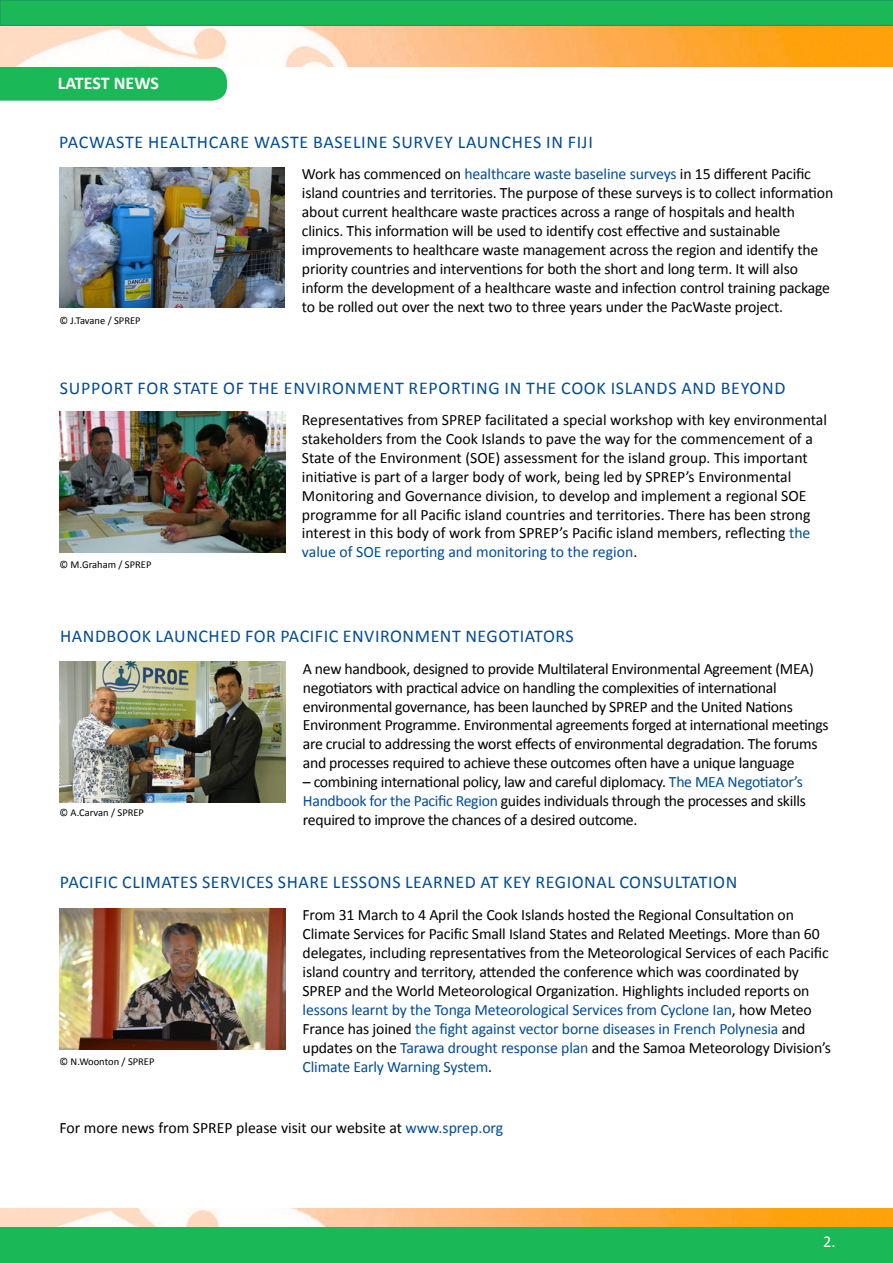
<style>
.page{position:relative;width:893px;height:1263px;background:#fff}
.page>*{position:absolute;margin:0;border:0;box-sizing:border-box;transform-origin:0 0}
.t1{font:18px "Calibri";letter-spacing:.03em;color:#004c98}
.t2{font:700 18px "Calibri";color:#fff}
.t3{font:16.5px "Calibri";color:#fff}
.t4{font:15.75px/18.9px "Calibri";letter-spacing:-.01em;color:#000}
.t5{font:10.5px "Calibri";color:#000}
.s1{color:#004c98}
</style>
<div class="page">
<svg style="left:0;top:0;width:893px;height:26px;background:#1bb557"></svg>
<div style="left:0;top:67px;width:227px;height:34px;background:#1bb857"></div>
<div style="left:0;top:1226px;width:893px;height:37px;background:#1bb857"></div>
<div style="left:823px;top:1235px;width:70px;height:28px;background:#1bb857"></div>
<img style="left:0;top:1208px;width:893px;height:18px">
<img style="left:0;top:26px;width:893px;height:41px">
<img style="left:60px;top:168px;width:225px;height:140px">
<img style="left:60px;top:412px;width:225px;height:140px">
<img style="left:60px;top:662px;width:225px;height:140px">
<img style="left:60px;top:909px;width:225px;height:140px">
<p class="t2" style="left:58px;top:71px;width:103px">LATEST NEWS</p>
<p class="t1" style="left:59px;top:130px;width:57px">Pac Waste</p>
<p class="t1" style="left:148px;top:130px;width:51px">Healthcare</p>
<p class="t1" style="left:254px;top:130px;width:27px">Waste</p>
<p class="t1" style="left:313px;top:130px;width:11px">Base</p>
<p class="t1" style="left:353px;top:130px;width:160px">li ne Survey Launches</p>
<p class="t1" style="left:546px;top:130px;width:45px">in Fiji</p>
<p class="t5" style="left:60px;top:314px;width:83px">© J.Tavane / SPREP</p>
<p class="t4" style="left:302px;top:165px;width:533px">Work has commenced on <span class="s1">healthcare waste baseline surveys</span> in 15 different Pacific island countries and territories. The purpose of these surveys is to collect information about current healthcare waste practices across a range of hospitals and health clinics. This information will be used to identify cost effective and sustainable improvements to healthcare waste management across the region and identify the priority countries and interventions for both the short and long term. It will also inform the development of a healthcare waste and infection control training package to be rolled out over the next two to three years under the PacWaste project.</p>
<p class="t1" style="left:60px;top:376px;width:133px">support for State</p>
<p class="t1" style="left:223px;top:376px;width:37px">of the</p>
<p class="t1" style="left:284px;top:376px;width:254px">Environment reporti ng i n the</p>
<p class="t1" style="left:561px;top:376px;width:224px">Cook Islands and beyond</p>
<p class="t5" style="left:60px;top:558px;width:93px">© M.Graham / SPREP</p>
<p class="t4" style="left:302px;top:410px;width:527px">Representatives from SPREP facilitated a special workshop with key environmental stakeholders from the Cook Islands to pave the way for the commencement of a State of the Environment (SOE) assessment for the island group. This important initiative is part of a larger body of work, being led by SPREP’s Environmental Monitoring and Governance division, to develop and implement a regional SOE programme for all Pacific island countries and territories. There has been strong interest in this body of work from SPREP’s Pacific island members, reflecting <span class="s1">the value of SOE reporting and monitoring to the region</span>.</p>
<p class="t1" style="left:60px;top:625px;width:150px">Handbook launched</p>
<p class="t1" style="left:245px;top:625px;width:232px">for Paci fic Environment Neg</p>
<p class="t1" style="left:498px;top:625px;width:22px">otiat</p>
<p class="t1" style="left:543px;top:625px;width:22px">ors</p>
<p class="t5" style="left:60px;top:806px;width:86px">© A.Carvan / SPREP</p>
<p class="t4" style="left:303px;top:659px;width:527px">A new handbook, designed to provide Multilateral Environmental Agreement (MEA) negotiators with practical advice on handling the complexities of international environmental governance, has been launched by SPREP and the U nited Nations Environment Programme. Environmental agreements forged at international meetings are crucial to addressing the worst effects of environmental degradation. The forums and processes required to achieve these outcomes often have a unique language</p>
<p class="t4" style="left:303px;top:772px;width:504px">– combining international policy, law and careful diplomacy. <span class="s1">The MEA Negotiator’s<br>Handbook for the Pacific Region</span> guides individuals through the processes and skills required to improve the chances of a desired outcome.</p>
<p class="t1" style="left:60px;top:871px;width:91px">Paci fic climates</p>
<p class="t1" style="left:202px;top:871px;width:48px">services</p>
<p class="t1" style="left:278px;top:871px;width:11px">share</p>
<p class="t1" style="left:333px;top:871px;width:212px">lessons learned at key regi</p>
<p class="t1" style="left:572px;top:871px;width:119px">onal consultati</p>
<p class="t1" style="left:713px;top:871px;width:26px">on</p>
<p class="t5" style="left:60px;top:1055px;width:96px">© N .Woonton / SPREP</p>
<p class="t4" style="left:303px;top:906px;width:530px">From 31 March to 4 April the Cook Islands hosted the Regional Consultation on Climate Services for Pacific Small Island States and Related Meetings. More than 60 delegates, including representatives from the Meteorological Services of each Pacific island country and territory, attended the conference which was coordinated by SPREP and the World Meteorological Organization. Highlights included reports on <span class="s1">lessons learnt by the Tonga Meteorological Services from Cyclone Ian</span>, how Meteo France has joined <span class="s1">the fight against vector borne diseases in French Polynesia</span> and updates on the <span class="s1">Tarawa drought response plan</span> and the Samoa Meteorology Division’s <span class="s1">Climate Early Warning System</span>.</p>
<p class="t4" style="left:60px;top:1118px;width:445px">For more news from SPREP please visit our website at <span class="s1">www.sprep.org</span></p>
<p class="t3" style="left:823px;top:1230px;width:14px">2.2.</p>
</div>
